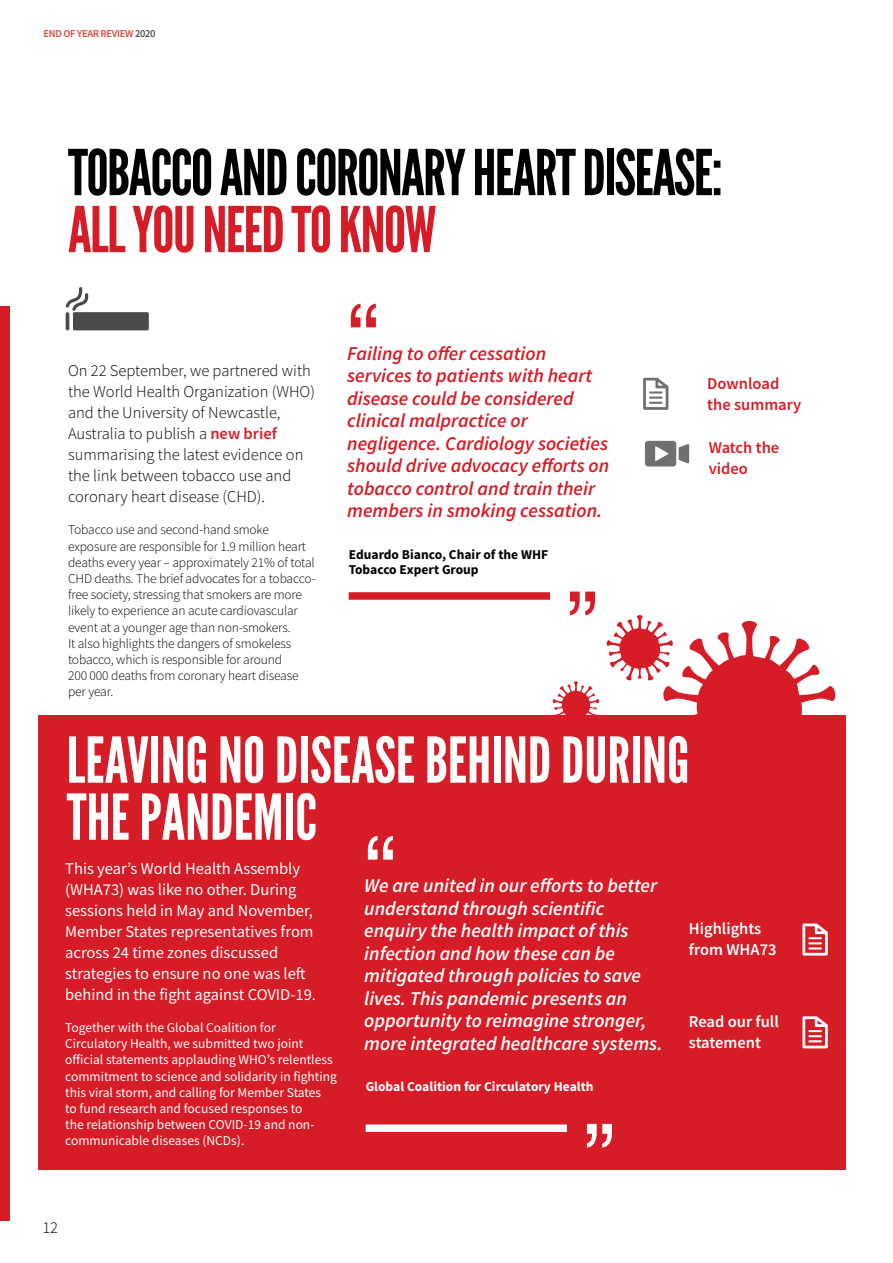
<style>
.page{position:relative;width:893px;height:1263px;background:#fff}
.page>*{position:absolute;margin:0;border:0;box-sizing:border-box;transform-origin:0 0}
.t1{font:93.15px "Helvetica";color:#d61c26}
.t2{font:93.15px "Helvetica";color:#fff}
.t3{font:63px/57px "League Gothic";color:#fff}
.t4{font:63px "League Gothic";letter-spacing:-.025em;color:#000}
.t5{font:63px "League Gothic";letter-spacing:-.025em;color:#d61c26}
.t6{font:italic 600 19.5px/22.5px "Source Sans Pro";color:#fff}
.t7{font:italic 600 19.5px/22.5px "Source Sans Pro";color:#d61c26}
.t8{font:16.5px/21px "Source Sans Pro";color:#fff}
.t9{font:300 16.5px/21px "Source Sans Pro";color:#000}
.t10{font:600 16.5px/21px "Source Sans Pro";color:#fff}
.t11{font:600 16.5px/21px "Source Sans Pro";color:#d61c26}
.t12{font:300 13.5px/16.2px "Source Sans Pro";letter-spacing:-.01em;color:#000}
.t13{font:13.5px/16.2px "Source Sans Pro";color:#fff}
.t14{font:700 13.5px "Source Sans Pro";color:#000}
.t15{font:700 13.5px "Source Sans Pro";color:#fff}
.t16{font:600 10.5px "Source Sans Pro";letter-spacing:-.03em;color:#dc463d}
.s1{color:#4a4a49}
.s2{font-weight:600;color:#d61c26}
</style>
<div class="page">
<div style="left:0;top:306px;width:10px;height:915px;background:#d61c26"></div>
<div style="left:38px;top:715px;width:808px;height:455px;background:#d61c26"></div>
<div style="left:349px;top:592px;width:201px;height:8px;background:#d61c26"></div>
<div style="left:366px;top:1124px;width:201px;height:8px;background:#fff"></div>
<svg style="left:802px;top:923px;width:26px;height:32px"></svg>
<svg style="left:802px;top:1016px;width:26px;height:32px"></svg>
<svg style="left:606px;top:615px;width:230px;height:100px"></svg>
<svg style="left:553px;top:681px;width:46px;height:34px"></svg>
<svg style="left:645px;top:441px;width:44px;height:25px"></svg>
<hr style="left:66px;top:312px;width:3px;height:18px;background:#4a4a49;border-radius:2px">
<svg style="left:66px;top:287px;width:22px;height:24px"></svg>
<div style="left:73px;top:312px;width:76px;height:18px;background:#4a4a49;border-radius:2px"></div>
<svg style="left:643px;top:378px;width:25px;height:32px"></svg>
<p class="t16" style="left:44px;top:27px;width:114px">END OF YEAR REVIEW <span class="s1">2020</span></p>
<h2 class="t4" style="left:68px;top:135px;width:656px">TOBACCO AND CORONARY HEART DISEASE:</h2>
<h2 class="t5" style="left:68px;top:192px;width:370px">ALL YOU NEED TO KNOW</h2>
<p class="t9" style="left:68px;top:360px;width:248px">On 22 September, we partnered with the World Health Organization (WHO) and the University of Newcastle, Australia to publish a <span class="s2">new brief </span>summarising the latest evidence on the link between tobacco use and coronary heart disease (CHD).</p>
<p class="t12" style="left:68px;top:522px;width:249px">Tobacco use and second-hand smoke exposure are responsible for 1.9 million heart deaths every year – approximately 21% of total CHD deaths. The brief advocates for a tobacco&shy;free society, stressing that smokers are more likely to experience an acute cardiovascular event at a younger age than non-smokers.<br>It also highlights the dangers of smokeless tobacco, which is responsible for around<br>200 000 deaths from coronary heart disease per year.</p>
<h1 class="t1" style="left:347px;top:267px;width:33px">“</h1>
<p class="t7" style="left:347px;top:342px;width:263px">Failing to offer cessation services to patients with heart disease could be considered clinical malpractice or negligence. Cardiology societies should drive advocacy efforts on tobacco control and train their members in smoking cessation.</p>
<p class="t14" style="left:349px;top:545px;width:201px">Eduardo Bianco, Chair of the WHF</p>
<p class="t14" style="left:349px;top:560px;width:132px">Tobacco Expert Group</p>
<h1 class="t1" style="left:598px;top:652px;width:33px;rotate:-180deg">“</h1>
<h2 class="t3" style="left:67px;top:732px;width:624px">LEAVING NO DISEASE BEHIND DURING<br>THE PANDEMIC</h2>
<h1 class="t2" style="left:364px;top:799px;width:33px">“</h1>
<p class="t11" style="left:707px;top:373px;width:96px">Download the summary</p>
<p class="t11" style="left:709px;top:437px;width:72px">Watch the video</p>
<p class="t8" style="left:65px;top:857px;width:252px">This year’s World Health Assembly (WHA73) was like no other. During sessions held in May and November, Member States representatives from across 24 time zones discussed strategies to ensure no one was left behind in the fight against COVID-19.</p>
<p class="t13" style="left:65px;top:1019px;width:273px">Together with the Global Coalition for Circulatory Health, we submitted two joint official statements applauding WHO’s relentless commitment to science and solidarity in fighting this viral storm, and calling for Member States<br>to fund research and focused responses to<br>the relationship between COVID-19 and non&shy;communicable diseases (NCDs).</p>
<p class="t6" style="left:364px;top:874px;width:300px">We are united in our efforts to better understand through scientific enquiry the health impact of this infection and how these can be mitigated through policies to save lives. This pandemic presents an opportunity to reimagine stronger, more integrated healthcare systems.</p>
<p class="t15" style="left:366px;top:1078px;width:229px">Global Coalition for Circulatory Health</p>
<h1 class="t2" style="left:615px;top:1184px;width:33px;rotate:-180deg">“</h1>
<p class="t10" style="left:689px;top:918px;width:89px">Highlights from WHA73</p>
<p class="t10" style="left:689px;top:1011px;width:91px">Read our full statement</p>
<p class="t9" style="left:43px;top:1217px;width:17px">12</p>
</div>
